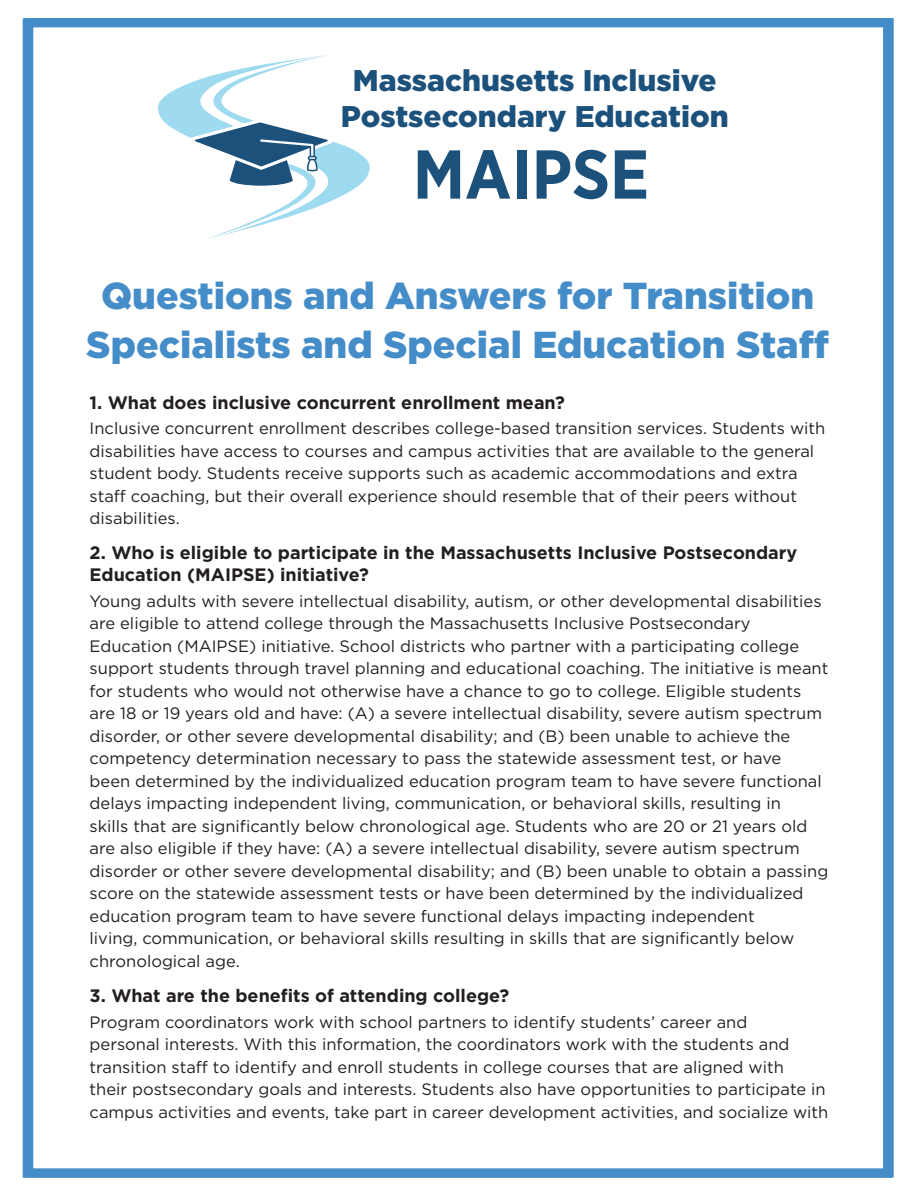
<style>
.page{position:relative;width:918px;height:1188px;background:#fff}
.page>*{position:absolute;margin:0;border:0;box-sizing:border-box;transform-origin:0 0}
.t1{font:700 69px "Gotham Narrow";color:#1c517c}
.text_2{font:900 37.5px/49.5px "Gotham";color:#458dc9;text-align:center}
.t2{font:900 29.85px/35.8px "Gotham";color:#1c517c;text-align:center}
.question{font:700 18px/21.6px "Gotham";color:#231f20}
.text_2-2{font:16.5px/22.5px "Gotham";color:#231f20}
</style>
<div class="page">
<div style="left:23px;top:18px;width:869px;height:1160px;border:9px solid #458dc9"></div>
<svg style="left:158px;top:55px;width:212px;height:184px"></svg>
<p class="t2" style="left:341px;top:62px;width:389px">Massachusetts Inclusive<br>Postsecondary Education</p>
<p class="t1" style="left:413px;top:130px;width:238px">MAIPSE</p>
<p class="text_2" style="left:86px;top:270px;width:744px">Questions and Answers for Transition<br>Specialists and Special Education Staff</p>
<p class="question" style="left:90px;top:391px;width:477px">1. What does inclusive concurrent enrollment mean?</p>
<p class="text_2-2" style="left:90px;top:417px;width:737px">Inclusive concurrent enrollment describes college-based transition services. Students with disabilities have access to courses and campus activities that are available to the general student body. Students receive supports such as academic accommodations and extra staff coaching, but their overall experience should resemble that of their peers without disabilities.</p>
<p class="question" style="left:90px;top:542px;width:709px">2. Who is eligible to participate in the Massachusetts Inclusive Postsecondary<br>Education (MAIPSE) initiative?</p>
<p class="text_2-2" style="left:90px;top:589px;width:740px">Young adults with severe intellectual disability, autism, or other developmental disabilities are eligible to attend college through the Massachusetts Inclusive Postsecondary Education (MAIPSE) initiative. School districts who partner with a participating college support students through travel planning and educational coaching. The initiative is meant for students who would not otherwise have a chance to go to college. Eligible students are 18 or 19 years old and have: (A) a severe intellectual disability, severe autism spectrum disorder, or other severe developmental disability; and (B) been unable to achieve the competency determination necessary to pass the statewide assessment test, or have<br>been determined by the individualized education program team to have severe functional delays impacting independent living, communication, or behavioral skills, resulting in<br>skills that are significantly below chronological age. Students who are 20 or 21 years old are also eligible if they have: (A) a severe intellectual disability, severe autism spectrum disorder or other severe developmental disability; and (B) been unable to obtain a passing score on the statewide assessment tests or have been determined by the individualized education program team to have severe functional delays impacting independent<br>living, communication, or behavioral skills resulting in skills that are significantly below chronological age.</p>
<p class="question" style="left:90px;top:985px;width:421px">3. What are the benefits of attending college?</p>
<p class="text_2-2" style="left:90px;top:1010px;width:740px">Program coordinators work with school partners to identify students’ career and<br>personal interests. With this information, the coordinators work with the students and transition staff to identify and enroll students in college courses that are aligned with<br>their postsecondary goals and interests. Students also have opportunities to participate in campus activities and events, take part in career development activities, and socialize with</p>
</div>
